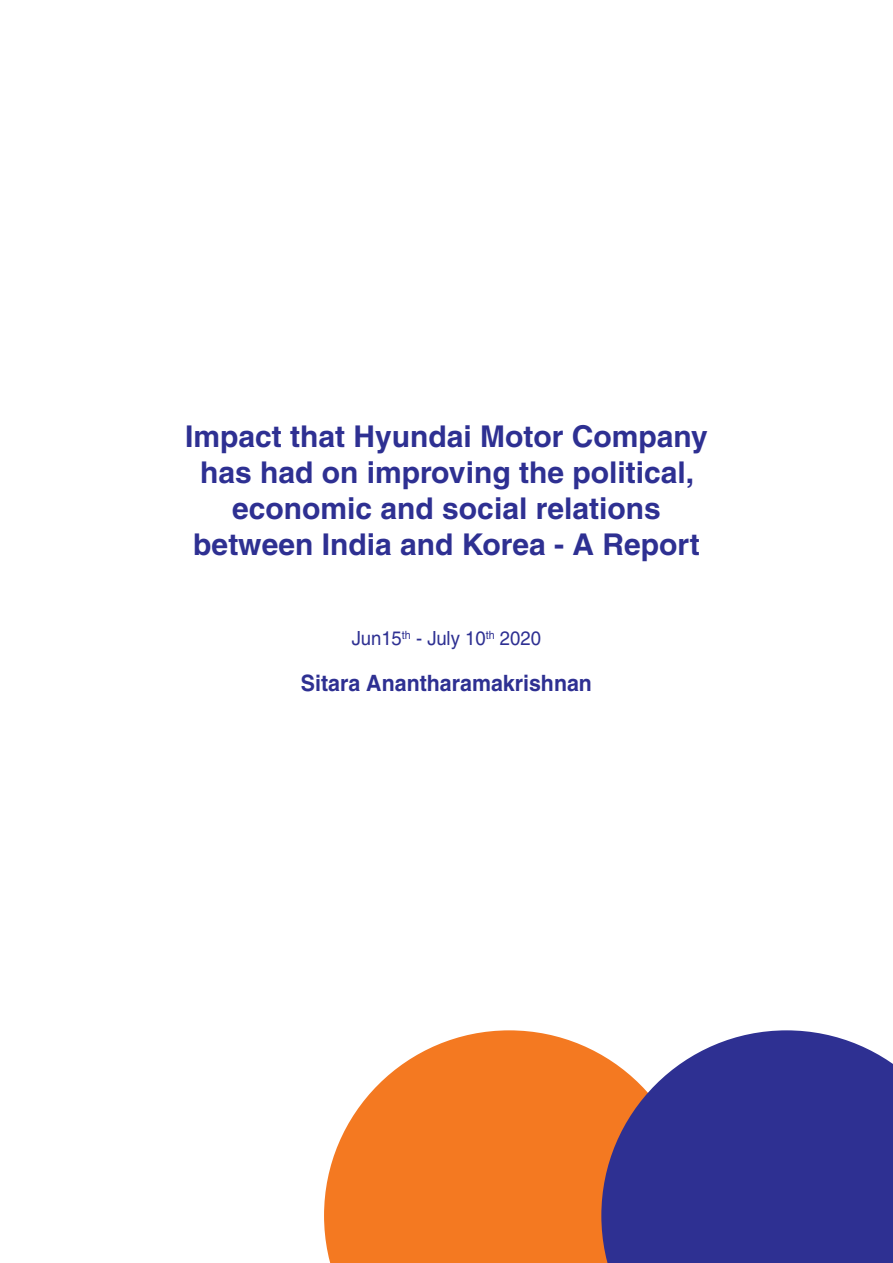
<style>
.page{position:relative;width:893px;height:1263px;background:#fff}
.page>*{position:absolute;margin:0;border:0;box-sizing:border-box;transform-origin:0 0}
.t1{font:700 30px/36px "Helvetica";color:#2e3092;text-align:center}
.t2{font:700 22.5px "Helvetica";color:#2e3092;scale:.95 1}
.t3{font:19.5px "Helvetica";color:#2e3092;scale:.95 1}
</style>
<div class="page">
<svg style="left:324px;top:1030px;width:277px;height:233px;background:#f58a3d"></svg>
<svg style="left:601px;top:1030px;width:292px;height:233px;background:#484596"></svg>
<p class="t1" style="left:185px;top:418px;width:524px">Impact that Hyundai Motor Company has had on improving the political, economic and social relations between India and Korea - A Report</p>
<p class="t3" style="left:352px;top:627px;width:201px">Jun15<sup>th</sup> - July 10<sup>th</sup> 2020</p>
<p class="t2" style="left:301px;top:669px;width:308px">Sitara Anantharamakrishnan</p>
</div>
